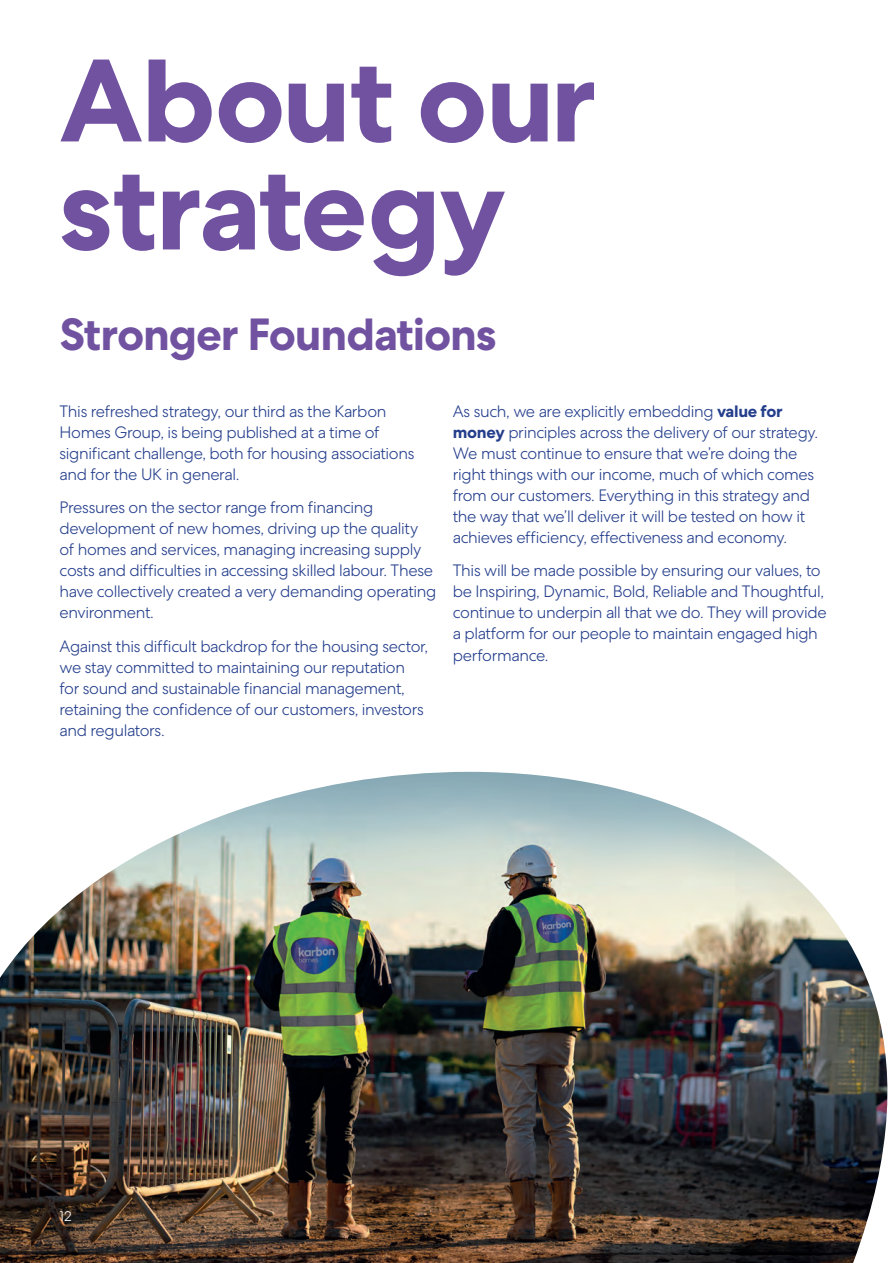
<style>
.page{position:relative;width:893px;height:1263px;background:#fff}
.page>*{position:absolute;margin:0;border:0;box-sizing:border-box;transform-origin:0 0}
.t1{font:700 117px/108px "Centra No 2";letter-spacing:-.015em;color:#7152a1}
.t2{font:700 45px "Centra No 2";letter-spacing:-.025em;color:#7152a1}
.t3{font:300 16.5px/21px "Centra No 2";letter-spacing:-.02em;color:#243e8c}
.t4{font:300 14.25px "Centra No 2";color:#fff}
.s1{font-weight:700}
</style>
<div class="page">
<img style="left:0;top:772px;width:888px;height:491px">
<h1 class="t1" style="left:60px;top:49px;width:538px">About our strategy</h1>
<h2 class="t2" style="left:60px;top:308px;width:438px">Stronger Foundations</h2>
<p class="t3" style="left:60px;top:400px;width:356px">This refreshed strategy, our third as the Karbon Homes Group, is being published at a time of significant challenge, both for housing associations and for the UK in general.</p>
<p class="t3" style="left:60px;top:497px;width:378px">Pressures on the sector range from financing development of new homes, driving up the quality of homes and services, managing increasing supply costs and difficulties in accessing skilled labour. These have collectively created a very demanding operating environment.</p>
<p class="t3" style="left:60px;top:636px;width:370px">Against this difficult backdrop for the housing sector, we stay committed to maintaining our reputation for sound and sustainable financial management, retaining the confidence of our customers, investors and regulators.</p>
<p class="t3" style="left:453px;top:400px;width:367px">As such, we are explicitly embedding <span class="s1">value for money</span> principles across the delivery of our strategy.<br>We must continue to ensure that we’re doing the right things with our income, much of which comes from our customers. Everything in this strategy and the way that we’ll deliver it will be tested on how it achieves efficiency, effectiveness and economy.</p>
<p class="t3" style="left:453px;top:560px;width:375px">This will be made possible by ensuring our values, to be Inspiring, Dynamic, Bold, Reliable and Thoughtful, continue to underpin all that we do. They will provide a platform for our people to maintain engaged high performance.</p>
<p class="t4" style="left:60px;top:1208px;width:14px">12</p>
</div>
